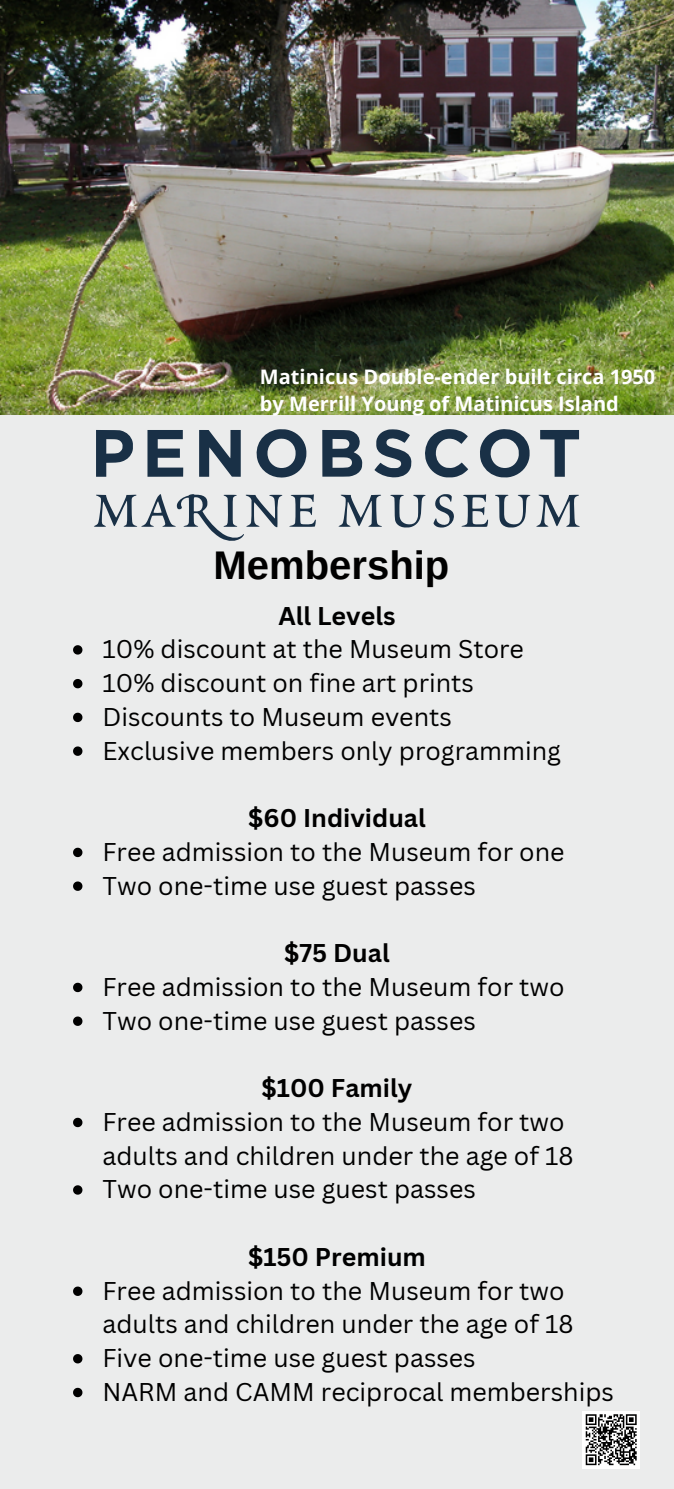
<style>
.page{position:relative;width:674px;height:1489px;background:#fff}
.page>*{position:absolute;margin:0;border:0;box-sizing:border-box;transform-origin:0 0}
.t1{font:700 40px "Arimo";color:#000}
.t2{font:25px/33.8px "Canva Sans";color:#000}
.t3{font:700 25px "Canva Sans";color:#000}
.t4{font:700 20px/26.8px "Open Sans";color:#fff}
</style>
<div class="page">
<div style="left:0;top:0;width:673px;height:1489px;background:#ebecec"></div>
<svg style="left:256px;top:429px;width:50px;height:49px"></svg>
<svg style="left:425px;top:429px;width:43px;height:49px"></svg>
<svg style="left:480px;top:429px;width:49px;height:49px"></svg>
<svg style="left:374px;top:429px;width:37px;height:49px"></svg>
<svg style="left:96px;top:430px;width:37px;height:47px"></svg>
<svg style="left:147px;top:430px;width:36px;height:47px"></svg>
<svg style="left:199px;top:430px;width:41px;height:47px"></svg>
<svg style="left:322px;top:430px;width:40px;height:47px"></svg>
<svg style="left:540px;top:430px;width:38px;height:47px"></svg>
<svg style="left:433px;top:494px;width:21px;height:33px"></svg>
<svg style="left:289px;top:494px;width:26px;height:33px"></svg>
<svg style="left:461px;top:494px;width:27px;height:33px"></svg>
<svg style="left:94px;top:494px;width:188px;height:47px"></svg>
<svg style="left:338px;top:495px;width:44px;height:32px"></svg>
<svg style="left:390px;top:495px;width:36px;height:33px"></svg>
<svg style="left:495px;top:495px;width:35px;height:33px"></svg>
<svg style="left:536px;top:495px;width:43px;height:32px"></svg>
<img style="left:0;top:0;width:673px;height:414px">
<svg style="left:73px;top:645px;width:9px;height:9px"></svg>
<svg style="left:73px;top:679px;width:9px;height:9px"></svg>
<svg style="left:73px;top:713px;width:9px;height:9px"></svg>
<svg style="left:73px;top:746px;width:9px;height:10px"></svg>
<svg style="left:73px;top:848px;width:9px;height:9px"></svg>
<svg style="left:73px;top:881px;width:9px;height:10px"></svg>
<svg style="left:73px;top:983px;width:9px;height:9px"></svg>
<svg style="left:73px;top:1016px;width:9px;height:10px"></svg>
<svg style="left:73px;top:1118px;width:9px;height:9px"></svg>
<svg style="left:73px;top:1185px;width:9px;height:9px"></svg>
<svg style="left:73px;top:1286px;width:9px;height:10px"></svg>
<svg style="left:73px;top:1354px;width:9px;height:9px"></svg>
<svg style="left:73px;top:1388px;width:9px;height:9px"></svg>
<div style="left:582px;top:1411px;width:57px;height:57px;background:#fff"></div>
<svg style="left:585px;top:1414px;width:52px;height:52px"></svg>
<p class="t4" style="left:260px;top:363px;width:396px">Matinicus Double-ender built circa 1950 by Merrill Young of Matinicus Island</p>
<p class="t1" style="left:213px;top:542px;width:237px">Membership</p>
<h1 class="t3" style="left:278px;top:598px;width:119px">All Levels</h1>
<h2 class="t2" style="left:102px;top:632px;width:423px">10% discount at the Museum Store</h2>
<p class="t2" style="left:102px;top:665px;width:373px">10% discount on fine art prints</p>
<p class="t2" style="left:102px;top:699px;width:351px">Discounts to Museum events</p>
<p class="t2" style="left:102px;top:733px;width:459px">Exclusive members only programming</p>
<p class="t3" style="left:248px;top:800px;width:179px">$60 Individual</p>
<h2 class="t2" style="left:102px;top:834px;width:463px">Free admission to the Museum for one</h2>
<p class="t2" style="left:102px;top:868px;width:374px">Two one-time use guest passes</p>
<h3 class="t3" style="left:284px;top:935px;width:107px">$75 Dual</h3>
<h2 class="t2" style="left:102px;top:969px;width:463px">Free admission to the Museum for two</h2>
<p class="t2" style="left:102px;top:1003px;width:374px">Two one-time use guest passes</p>
<p class="t3" style="left:261px;top:1070px;width:152px">$100 Family</p>
<h2 class="t2" style="left:102px;top:1104px;width:472px">Free admission to the Museum for two adults and children under the age of 18</h2>
<p class="t2" style="left:102px;top:1172px;width:374px">Two one-time use guest passes</p>
<p class="t3" style="left:248px;top:1239px;width:179px">$150 Premium</p>
<h2 class="t2" style="left:102px;top:1273px;width:472px">Free admission to the Museum for two adults and children under the age of 18</h2>
<p class="t2" style="left:102px;top:1340px;width:374px">Five one-time use guest passes</p>
<p class="t2" style="left:102px;top:1374px;width:512px">NARM and CAMM reciprocal memberships</p>
</div>
